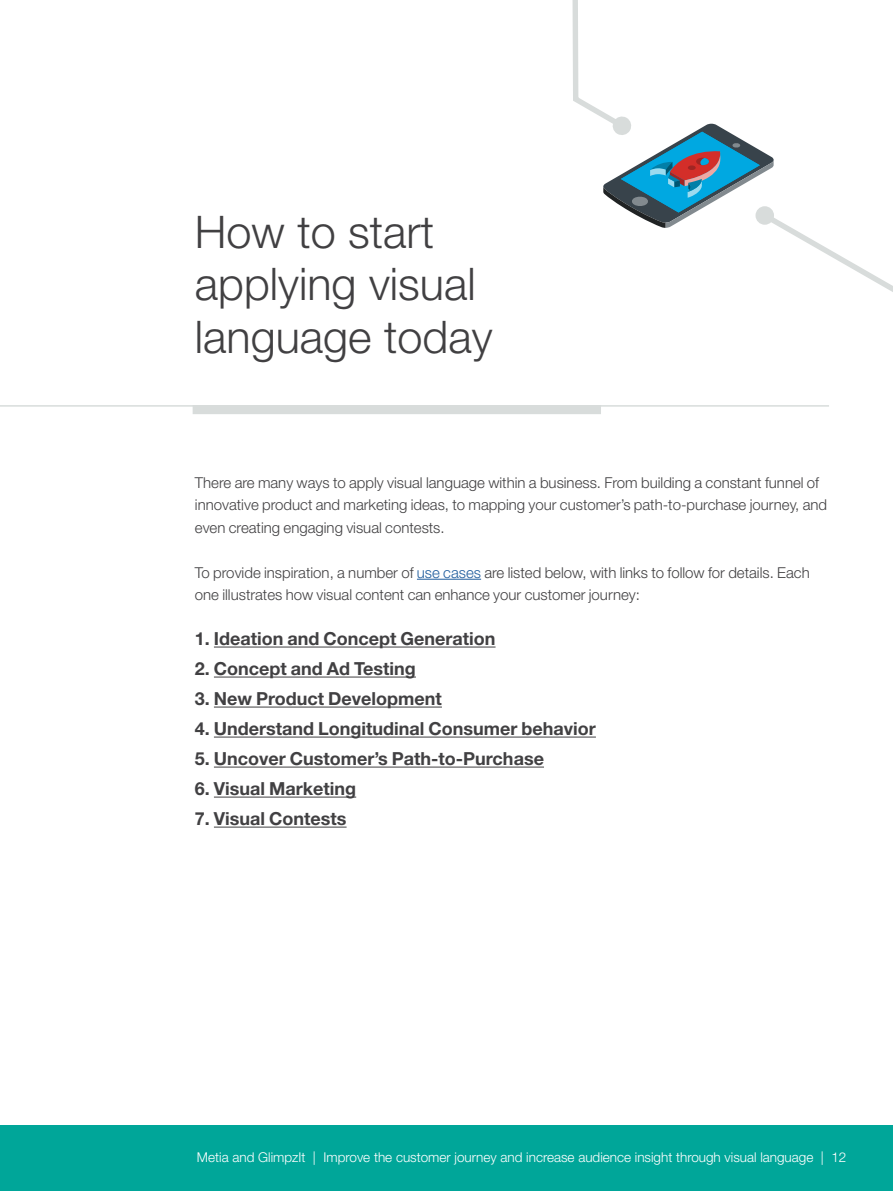
<style>
.page{position:relative;width:893px;height:1191px;background:#fff}
.page>*{position:absolute;margin:0;border:0;box-sizing:border-box;transform-origin:0 0}
.t1{font:300 45px/52.5px "Helvetica Neue LT Std";color:#414042}
.t2{font:700 18px "Helvetica Neue LT Std";color:#414042}
.t3{font:300 15px/22.5px "Helvetica Neue LT Std";color:#414042}
.t4{font:300 13.5px "Helvetica Neue LT Std";color:#fff}
.s1{color:#215e9e}
</style>
<div class="page">
<div style="left:0;top:1125px;width:893px;height:66px;background:#00a699"></div>
<hr style="left:0;top:405px;width:829px;height:1px;background:#d8dcdb">
<div style="left:193px;top:405px;width:408px;height:9px;background:#d8dcdb"></div>
<hr style="left:417px;top:579px;width:64px;height:1px;background:#215e9e">
<hr style="left:214px;top:646px;width:282px;height:1px;background:#414042">
<hr style="left:214px;top:676px;width:202px;height:1px;background:#414042">
<hr style="left:214px;top:706px;width:228px;height:1px;background:#414042">
<hr style="left:214px;top:736px;width:382px;height:1px;background:#414042">
<hr style="left:214px;top:766px;width:330px;height:1px;background:#414042">
<hr style="left:214px;top:796px;width:142px;height:1px;background:#414042">
<hr style="left:214px;top:826px;width:133px;height:1px;background:#414042">
<svg style="left:572px;top:0;width:321px;height:292px"></svg>
<h1 class="t1" style="left:195px;top:204px;width:299px">How to start applying visual language today</h1>
<p class="t3" style="left:195px;top:471px;width:634px">There are many ways to apply visual language within a business. From building a constant funnel of innovative product and marketing ideas, to mapping your customer’s path-to-purchase journey, and even creating engaging visual contests.</p>
<p class="t3" style="left:195px;top:561px;width:616px">To provide inspiration, a number of <span class="s1">use cases</span> are listed below, with links to follow for details. Each one illustrates how visual content can enhance your customer journey:</p>
<p class="t2" style="left:195px;top:627px;width:302px">1. Ideation and Concept Generation</p>
<p class="t2" style="left:195px;top:657px;width:222px">2. Concept and Ad Testing</p>
<p class="t2" style="left:195px;top:687px;width:248px">3. New Product Development</p>
<p class="t2" style="left:195px;top:717px;width:402px">4. Understand Longitudinal Consumer behavior</p>
<p class="t2" style="left:195px;top:747px;width:351px">5. Uncover Customer’s Path-to-Purchase</p>
<p class="t2" style="left:195px;top:777px;width:163px">6. Visual Marketing</p>
<p class="t2" style="left:195px;top:807px;width:153px">7. Visual Contests</p>
<p class="t4" style="left:197px;top:1149px;width:651px">Metia and GlimpzIt | Improve the customer journey and increase audience insight through visual language | 12</p>
</div>
